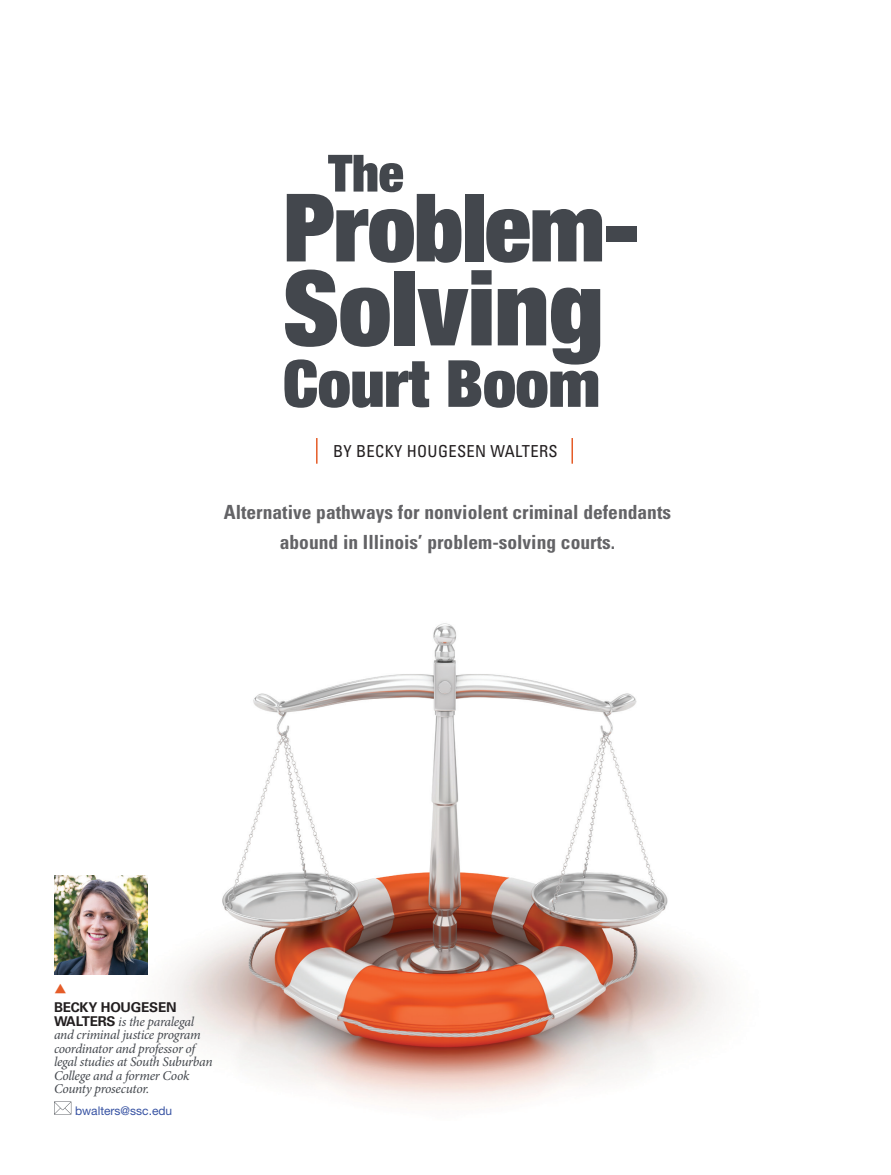
<style>
.page{position:relative;width:891px;height:1175px;background:#fff}
.page>*{position:absolute;margin:0;border:0;box-sizing:border-box;transform-origin:0 0}
.arthed{font:900 condensed 104.1px "Helvetica Neue LT Std";color:#43474d}
.arthed-2{font:900 condensed 94.5px "Helvetica Neue LT Std";letter-spacing:-.01em;color:#43474d}
.arthed-3{font:900 condensed 65.1px "Helvetica Neue LT Std";color:#43474d}
.arthed-4{font:900 condensed 51.45px "Helvetica Neue LT Std";color:#43474d}
.artsubhed{font:700 condensed 19.5px/30px "Univers LT Std";color:#636366;text-align:center}
.byline{font:condensed 16.5px "Univers LT Std";letter-spacing:.02em;color:#231f20}
.bio{font:italic 13.5px/13.5px "Minion Pro";letter-spacing:-.025em;color:#43474d}
.Masthead_Copy{font:12px "Helvetica Neue LT Std";color:#3853a3}
.s1{font-family:"Univers LT Std";font-weight:700;font-style:normal;color:#231f20}
</style>
<div class="page">
<img style="left:74px;top:623px;width:649px;height:480px">
<img style="left:54px;top:875px;width:93px;height:99px">
<svg style="left:54px;top:1101px;width:17px;height:13px"></svg>
<hr style="left:316px;top:438px;width:2px;height:25px;background:#e55c28">
<svg style="left:572px;top:438px;width:1px;height:25px"></svg>
<p class="arthed-4" style="left:328px;top:140px;width:77px">The</p>
<p class="arthed-2" style="left:283px;top:167px;width:358px">Problem-</p>
<p class="arthed" style="left:283px;top:242px;width:321px">Solving</p>
<p class="arthed-3" style="left:283px;top:342px;width:319px">Court Boom</p>
<p class="byline" style="left:333px;top:440px;width:226px">BY BECKY HOUGESEN WALTERS</p>
<p class="artsubhed" style="left:224px;top:497px;width:449px">Alternative pathways for nonviolent criminal defendants abound in Illinois’ problem-solving courts.</p>
<p class="bio" style="left:54px;top:1001px;width:160px"><span class="s1">BECKY HOUGESEN<br>WALTERS</span> is the paralegal and criminal justice program coordinator and professor of legal studies at South Suburban<br>College and a former Cook<br>County prosecutor.</p>
<p class="Masthead_Copy" style="left:75px;top:1103px;width:99px">bwalters@ssc.edu</p>
</div>
